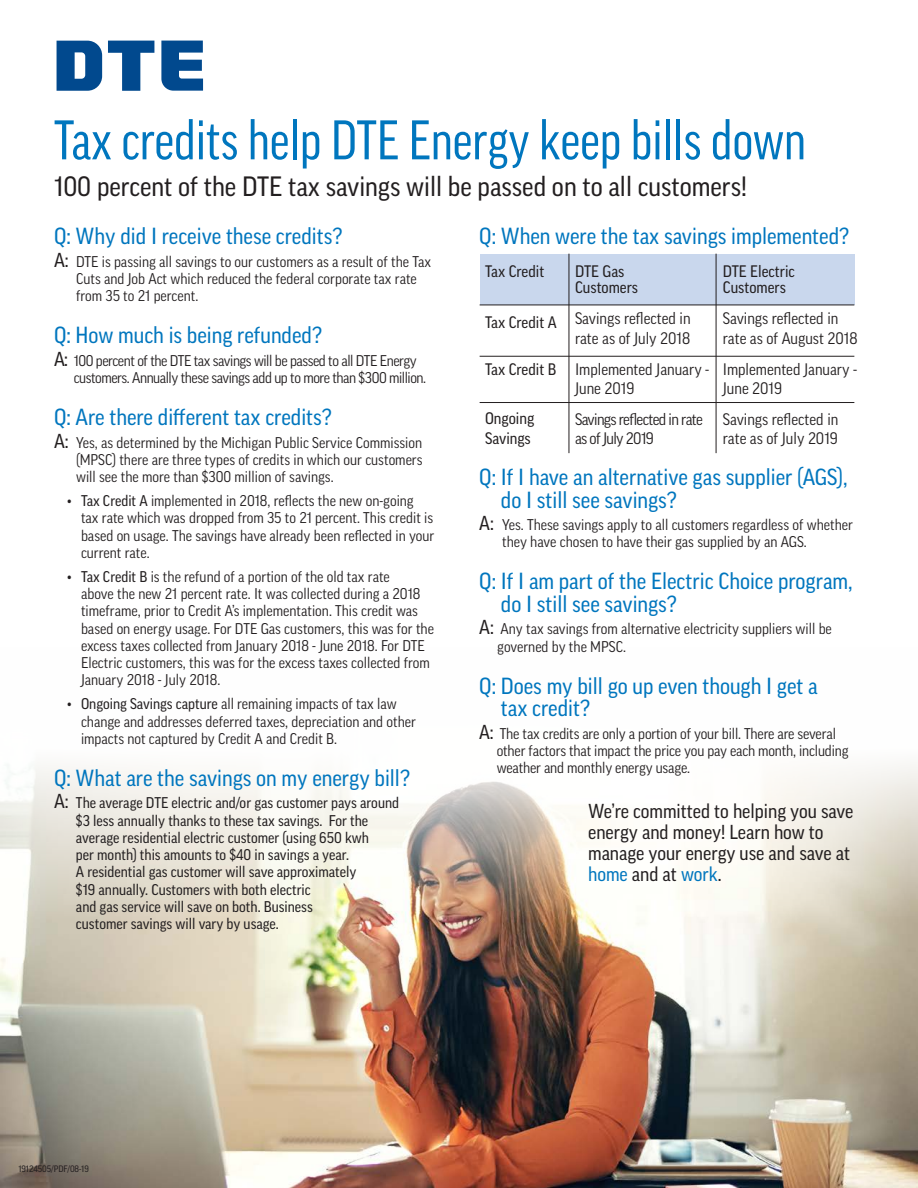
<style>
.page{position:relative;width:918px;height:1188px;background:#fff}
.page>*{position:absolute;margin:0;border:0;box-sizing:border-box;transform-origin:0 0}
.t1{font:53.7px "Good Pro Cond News";color:#0076be}
.t2{font:27px "Good Pro Narr News";color:#231f20}
.t3{font:22.5px/22.5px "Good Pro Narr News";color:#0076be}
.t4{font:19.5px/21px "Good Pro Narr News";color:#231f20}
.t5{font:16.05px/19.4px "Good Pro Narr";color:#231f20}
.t6{font:16.05px/16px "Good Pro Narr News";color:#231f20}
.t7{font:16.05px/19.4px "Good Pro Narr";letter-spacing:-.04em;color:#231f20}
.t8{font:15px/17.2px "Good Pro Narr";color:#231f20}
.t9{font:15px/17.2px "Good Pro Narr News";color:#231f20}
.t10{font:15px/17.2px "Good Pro Narr";letter-spacing:-.03em;color:#231f20}
.t11{font:9px "Good Pro Narr News";color:#231f20}
.s1{font-family:"Good Pro Narr News";font-size:19.5px}
.s2{font-family:"Good Pro Narr News"}
.s3{font-size:19.5px}
.s4{color:#0076be}
</style>
<div class="page">
<img style="left:0;top:764px;width:918px;height:424px">
<div style="left:480px;top:254px;width:374px;height:51px;background:#c9d7ed"></div>
<hr style="left:569px;top:254px;width:1px;height:199px;background:#231f20">
<hr style="left:716px;top:254px;width:1px;height:199px;background:#231f20">
<hr style="left:480px;top:356px;width:374px;height:1px;background:#231f20">
<hr style="left:480px;top:305px;width:374px;height:1px;background:#231f20">
<hr style="left:480px;top:402px;width:374px;height:1px;background:#231f20">
<svg style="left:57px;top:41px;width:146px;height:50px"></svg>
<p class="t1" style="left:54px;top:110px;width:753px">Tax credits help DTE Energy keep bills down</p>
<p class="t2" style="left:54px;top:171px;width:694px">100 percent of the DTE tax savings will be passed on to all customers!</p>
<p class="t3" style="left:54px;top:225px;width:290px">Q: Why did I receive these credits?</p>
<p class="t8" style="left:76px;top:253px;width:357px;text-indent:-22px"><span class="s1">A:</span> DTE is passing all savings to our customers as a result of the Tax<br>Cuts and Job Act which reduced the federal corporate tax rate from 35 to 21 percent.</p>
<p class="t3" style="left:54px;top:324px;width:270px">Q: How much is being refunded?</p>
<p class="t10" style="left:74px;top:352px;width:354px;text-indent:-20px"><span class="s1">A:</span> 100 percent of the DTE tax savings will be passed to all DTE Energy customers. Annually these savings add up to more than $300 million.</p>
<p class="t3" style="left:54px;top:406px;width:280px">Q: Are there different tax credits?</p>
<p class="t8" style="left:76px;top:434px;width:348px;text-align:justify;text-indent:-22px"><span class="s1">A:</span> Yes, as determined by the Michigan Public Service Commission (MPSC) there are three types of credits in which our customers will see the more than $300 million of savings.</p>
<p class="t8" style="left:81px;top:492px;width:355px;text-indent:-14px"><span class="s2">• Tax Credit A</span> implemented in 2018, reflects the new on-going tax rate which was dropped from 35 to 21 percent. This credit is based on usage. The savings have already been reflected in your current rate.</p>
<p class="t8" style="left:81px;top:568px;width:355px;text-indent:-14px"><span class="s2">• Tax Credit B</span> is the refund of a portion of the old tax rate<br>above the new 21 percent rate. It was collected during a 2018 timeframe, prior to Credit A’s implementation. This credit was based on energy usage. For DTE Gas customers, this was for the excess taxes collected from January 2018 - June 2018. For DTE Electric customers, this was for the excess taxes collected from January 2018 - July 2018.</p>
<p class="t8" style="left:81px;top:695px;width:337px;text-indent:-14px"><span class="s2">• Ongoing Savings capture</span> all remaining impacts of tax law change and addresses deferred taxes, depreciation and other impacts not captured by Credit A and Credit B.</p>
<p class="t3" style="left:54px;top:767px;width:358px">Q: What are the savings on my energy bill?</p>
<p class="t9" style="left:76px;top:794px;width:325px;text-indent:-22px"><span class="s3">A:</span> The average DTE electric and/or gas customer pays around $3 less annually thanks to these tax savings. For the average residential electric customer (using 650 kwh<br>per month) this amounts to $40 in savings a year.<br>A residential gas customer will save approximately<br>$19 annually. Customers with both electric<br>and gas service will save on both. Business<br>customer savings will vary by usage.</p>
<p class="t3" style="left:479px;top:225px;width:372px">Q: When were the tax savings implemented?</p>
<p class="t6" style="left:723px;top:264px;width:74px">DTE Electric<br>Customers</p>
<p class="t5" style="left:723px;top:309px;width:136px">Savings reflected in rate as of August 2018</p>
<p class="t5" style="left:723px;top:359px;width:136px">Implemented January -<br>June 2019</p>
<p class="t5" style="left:723px;top:410px;width:117px">Savings reflected in rate as of July 2019</p>
<p class="t6" style="left:485px;top:264px;width:61px">Tax Credit</p>
<p class="t6" style="left:485px;top:314px;width:73px">Tax Credit A</p>
<p class="t6" style="left:485px;top:361px;width:73px">Tax Credit B</p>
<p class="t6" style="left:485px;top:409px;width:51px;line-height:19.4px">Ongoing<br>Savings</p>
<p class="t6" style="left:575px;top:264px;width:65px">DTE Gas<br>Customers</p>
<p class="t5" style="left:575px;top:309px;width:117px">Savings reflected in rate as of July 2018</p>
<p class="t5" style="left:575px;top:359px;width:136px">Implemented January -<br>June 2019</p>
<p class="t7" style="left:575px;top:410px;width:129px">Savings reflected in rate as of July 2019</p>
<p class="t3" style="left:501px;top:466px;width:348px;text-indent:-22px">Q: If I have an alternative gas supplier (AGS), do I still see savings?</p>
<p class="t8" style="left:502px;top:516px;width:352px;text-indent:-23px"><span class="s1">A:</span> Yes. These savings apply to all customers regardless of whether they have chosen to have their gas supplied by an AGS.</p>
<p class="t3" style="left:501px;top:570px;width:353px;text-indent:-22px">Q: If I am part of the Electric Choice program, do I still see savings?</p>
<p class="t8" style="left:497px;top:620px;width:336px;text-indent:-18px"><span class="s1">A:</span> Any tax savings from alternative electricity suppliers will be governed by the MPSC.</p>
<p class="t3" style="left:501px;top:674px;width:318px;text-indent:-22px">Q: Does my bill go up even though I get a tax credit?</p>
<p class="t8" style="left:497px;top:725px;width:353px;text-indent:-17px"><span class="s1">A:</span> The tax credits are only a portion of your bill. There are several other factors that impact the price you pay each month, including weather and monthly energy usage.</p>
<p class="t4" style="left:588px;top:800px;width:267px">We’re committed to helping you save energy and money! Learn how to manage your energy use and save at <span class="s4">home</span> and at <span class="s4">work</span>.</p>
<p class="t11" style="left:18px;top:1164px;width:72px">19124505/PDF/08-19</p>
</div>
